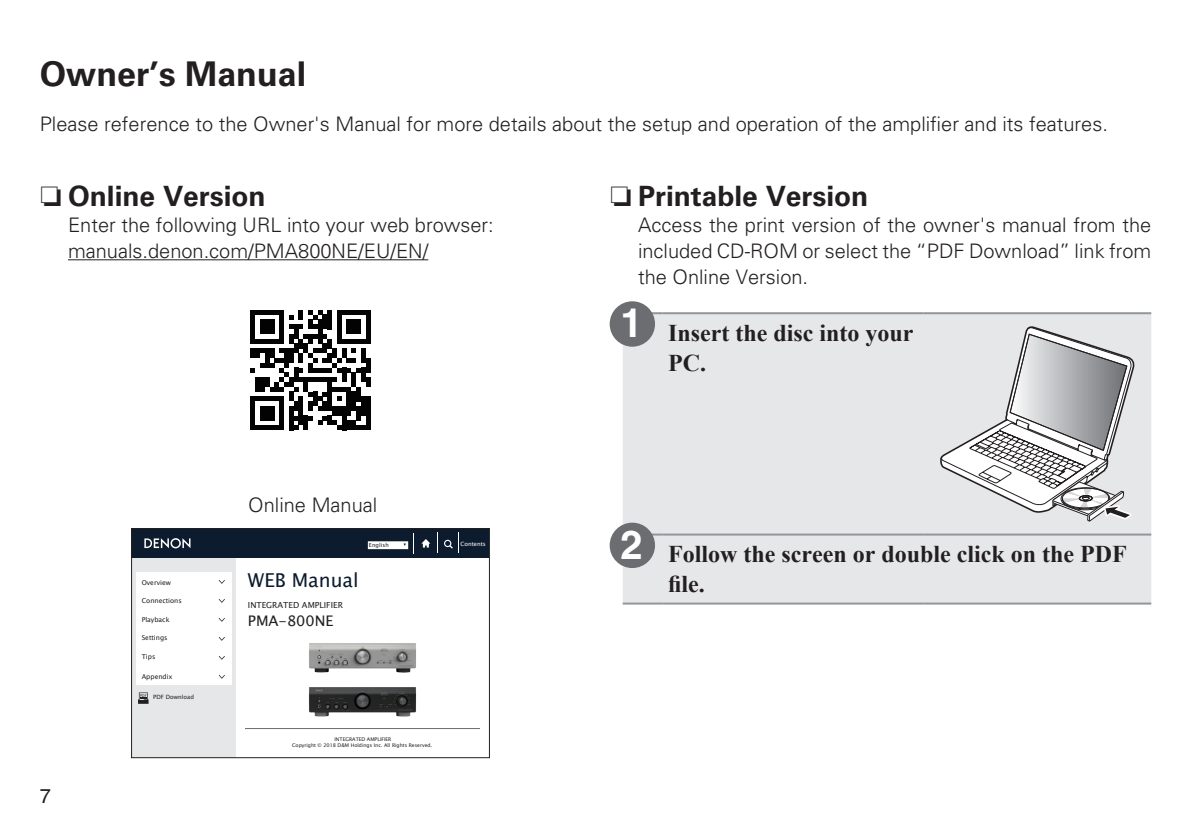
<style>
.page{position:relative;width:1191px;height:840px;background:#fff}
.page>*{position:absolute;margin:0;border:0;box-sizing:border-box;transform-origin:0 0}
.t1{font:700 40px "Helvetica LT Std";color:#fff}
.t2{font:700 34px "Univers LTCYR 65";color:#231f20}
.t3{font:700 28px "Univers LTCYR 65";color:#231f20}
.t4{font:700 24px/30px "Times New Roman";color:#231f20}
.t5{font:300 20px/26px "Univers LTCYR 45";color:#231f20;text-align:justify}
.t6{font:20px "Helvetica LT Std";color:#231f20}
.t7{font:19.2px "Lucida Sans Unicode";color:#0c1c2e}
.t8{font:14.6px "Lucida Sans Unicode";color:#231f20}
.t9{font:8.4px "Lucida Sans Unicode";color:#231f20}
.t10{font:6.6px "Lucida Sans Unicode";color:#231f20}
.t11{font:5.8px "Lucida Sans Unicode";color:#231f20}
.t12{font:5.8px "Lucida Sans Unicode";color:#fff}
.t13{font:5.6px "Lucida Sans Unicode";letter-spacing:.02em;color:#231f20}
.t14{font:5px "Lucida Sans Unicode";color:#231f20}
.t15{font:3.8px "Lucida Sans Unicode";color:#231f20}
.s1{font-family:"Marks For Denon";font-weight:400}
</style>
<div class="page">
<div style="left:622px;top:314px;width:529px;height:288px;background:#e6e7e9"></div>
<hr style="left:662px;top:602px;width:261px;height:2px;background:#939598">
<hr style="left:923px;top:602px;width:228px;height:2px;background:#939598">
<hr style="left:622px;top:312px;width:40px;height:2px;background:#939598">
<hr style="left:662px;top:312px;width:261px;height:2px;background:#939598">
<hr style="left:923px;top:312px;width:228px;height:2px;background:#939598">
<hr style="left:622px;top:602px;width:40px;height:2px;background:#939598">
<hr style="left:622px;top:533px;width:40px;height:2px;background:#939598">
<hr style="left:662px;top:533px;width:261px;height:2px;background:#939598">
<hr style="left:923px;top:533px;width:228px;height:2px;background:#939598">
<svg style="left:940px;top:326px;width:194px;height:195px"></svg>
<div style="left:609px;top:301px;width:46px;height:45px;background:#6c6d70;border-radius:50%"></div>
<div style="left:609px;top:522px;width:46px;height:45px;background:#6c6d70;border-radius:50%"></div>
<hr style="left:68px;top:259px;width:360px;height:1px;background:#231f20">
<div style="left:132px;top:557px;width:104px;height:200px;background:#e6e7e9"></div>
<div style="left:136px;top:572px;width:96px;height:18px;background:#fff"></div>
<div style="left:136px;top:591px;width:96px;height:18px;background:#fff"></div>
<div style="left:136px;top:610px;width:96px;height:18px;background:#fff"></div>
<div style="left:136px;top:628px;width:96px;height:18px;background:#fff"></div>
<div style="left:136px;top:647px;width:96px;height:18px;background:#fff"></div>
<div style="left:136px;top:666px;width:96px;height:18px;background:#fff"></div>
<hr style="left:245px;top:727px;width:235px;height:1px;background:#6c6d70">
<div style="left:132px;top:528px;width:357px;height:29px;background:#0c1c2e"></div>
<svg style="left:144px;top:538px;width:46px;height:10px"></svg>
<div style="left:368px;top:541px;width:40px;height:7px;background:#fff"></div>
<div style="left:368px;top:541px;width:40px;height:7px;border:1px solid #fff"></div>
<svg style="left:421px;top:539px;width:9px;height:8px"></svg>
<svg style="left:437px;top:532px;width:1px;height:21px"></svg>
<svg style="left:413px;top:533px;width:1px;height:20px"></svg>
<svg style="left:444px;top:532px;width:15px;height:21px"></svg>
<svg style="left:219px;top:580px;width:6px;height:3px"></svg>
<svg style="left:219px;top:599px;width:6px;height:3px"></svg>
<svg style="left:219px;top:618px;width:6px;height:3px"></svg>
<svg style="left:219px;top:637px;width:6px;height:3px"></svg>
<svg style="left:219px;top:656px;width:6px;height:3px"></svg>
<svg style="left:219px;top:675px;width:6px;height:3px"></svg>
<svg style="left:138px;top:692px;width:11px;height:11px"></svg>
<img style="left:309px;top:643px;width:107px;height:23px">
<img style="left:303px;top:666px;width:118px;height:63px">
<div style="left:131px;top:528px;width:359px;height:229px;border:1px solid #231f20"></div>
<svg style="left:250px;top:310px;width:120px;height:120px"></svg>
<hr style="left:366px;top:396px;width:4px;height:34px;background:#030303">
<h2 class="t2" style="left:40px;top:50px;width:268px">Owner’s Manual</h2>
<p class="t5" style="left:40px;top:110px;width:1069px">Please reference to the Owner's Manual for more details about the setup and operation of the amplifier and its features.</p>
<h3 class="t3" style="left:40px;top:176px;width:227px"><span class="s1">n</span> Online Version</h3>
<p class="t5" style="left:68px;top:211px;width:427px">Enter the following URL into your web browser: manuals.denon.com/PMA800NE/EU/EN/</p>
<p class="t5" style="left:248px;top:491px;width:130px">Online Manual</p>
<p class="t6" style="left:40px;top:784px;width:13px">7</p>
<p class="t10" style="left:142px;top:576px;width:31px">Overview</p>
<p class="t10" style="left:142px;top:595px;width:42px">Connections</p>
<p class="t10" style="left:142px;top:613px;width:29px">Playback</p>
<p class="t10" style="left:142px;top:632px;width:27px">Settings</p>
<p class="t10" style="left:142px;top:651px;width:15px">Tips</p>
<p class="t10" style="left:142px;top:670px;width:32px">Appendix</p>
<p class="t11" style="left:153px;top:692px;width:42px">PDF Download</p>
<p class="t15" style="left:140px;top:691px;width:8px">PDF</p>
<p class="t7" style="left:248px;top:564px;width:112px">WEB Manual</p>
<p class="t9" style="left:248px;top:598px;width:96px">INTEGRATED AMPLIFIER</p>
<p class="t8" style="left:248px;top:609px;width:87px">PMA-800NE</p>
<p class="t13" style="left:369px;top:540px;width:22px">English</p>
<p class="t12" style="left:460px;top:539px;width:27px">Contents</p>
<p class="t14" style="left:334px;top:734px;width:58px">INTEGRATED AMPLIFIER</p>
<p class="t14" style="left:292px;top:740px;width:141px">Copyright © 2018 D&amp;M Holdings Inc. All Rights Reserved.</p>
<h3 class="t3" style="left:609px;top:176px;width:260px"><span class="s1">n</span> Printable Version</h3>
<p class="t5" style="left:638px;top:211px;width:515px">Access the print version of the owner's manual from the included CD-ROM or select the “PDF Download” link from the Online Version.</p>
<h1 class="t1" style="left:620px;top:299px;width:24px">1</h1>
<p class="t4" style="left:668px;top:317px;width:247px">Insert the disc into your<br>PC.</p>
<h1 class="t1" style="left:620px;top:520px;width:24px">2</h1>
<p class="t4" style="left:668px;top:538px;width:460px">Follow the screen or double click on the PDF file.</p>
</div>
